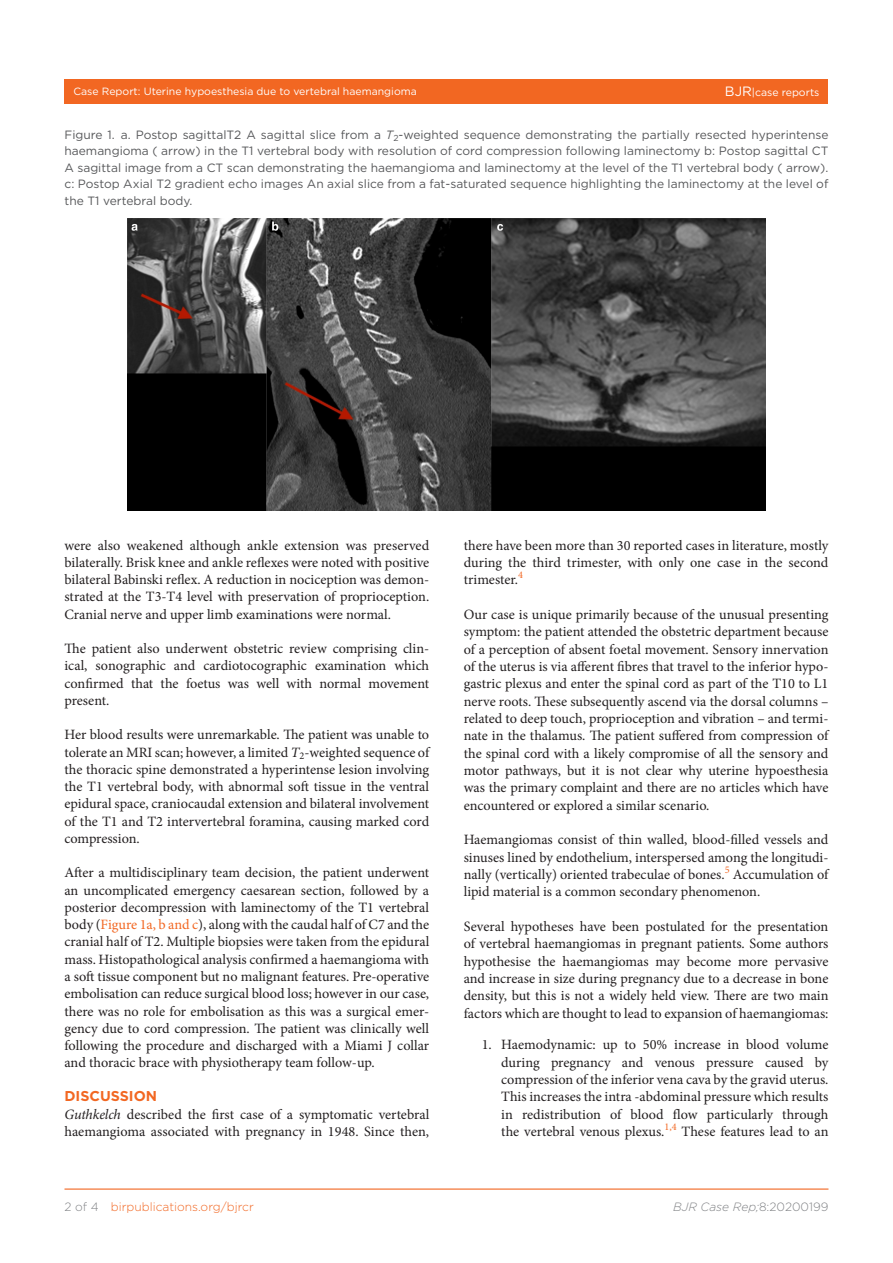
<style>
.page{position:relative;width:893px;height:1263px;background:#fff}
.page>*{position:absolute;margin:0;border:0;box-sizing:border-box;transform-origin:0 0}
.t1{font:14.25px/17.4px "Minion Pro";color:#231f20;text-align:justify}
.t2{font:700 14.25px "Gotham";color:#f26722}
.t3{font:12px/16.5px "Gotham";color:#57585a;text-align:justify}
.t4{font:300 12px "Gotham";color:#f26722}
.t5{font:italic 300 12px "Gotham";color:#808285}
.t6{font:10.5px "Gotham";color:#fff}
.s1{font-size:13.5px}
.s2{font-style:italic}
.s3{color:#f26722}
.s4{color:#808285}
.s5{font-style:normal}
</style>
<div class="page">
<div style="left:64px;top:79px;width:764px;height:24px;background:#f26722"></div>
<hr style="left:64px;top:1188px;width:764px;height:2px;background:#f26722">
<img style="left:128px;top:219px;width:637px;height:292px">
<p class="t6" style="left:73px;top:85px;width:345px">Case Report: Uterine hypoesthesia due to vertebral haemangioma</p>
<p class="t6" style="left:725px;top:85px;width:96px"><span class="s1">BJR</span>|case reports</p>
<p class="t3" style="left:64px;top:126px;width:765px">Figure 1. a. Postop sagittalT2 A sagittal slice from a <span class="s2">T</span><sub>2</sub>-weighted sequence demonstrating the partially resected hyperintense haemangioma ( arrow) in the T1 vertebral body with resolution of cord compression following laminectomy b: Postop sagittal CT A sagittal image from a CT scan demonstrating the haemangioma and laminectomy at the level of the T1 vertebral body ( arrow). c: Postop Axial T2 gradient echo images An axial slice from a fat-saturated sequence highlighting the laminectomy at the level of the T1 vertebral body.</p>
<p class="t1" style="left:64px;top:536px;width:366px">were also weakened although ankle extension was preserved bilaterally. Brisk knee and ankle reflexes were noted with positive bilateral Babinski reflex. A reduction in nociception was demon&shy;strated at the T3-T4 level with preservation of proprioception.<br>Cranial nerve and upper limb examinations were normal.</p>
<p class="t1" style="left:64px;top:640px;width:366px">The patient also underwent obstetric review comprising clin&shy;ical, sonographic and cardiotocographic examination which confirmed that the foetus was well with normal movement present.</p>
<p class="t1" style="left:64px;top:726px;width:366px">Her blood results were unremarkable. The patient was unable to tolerate an MRI scan; however, a limited <span class="s2">T</span><sub>2</sub>-weighted sequence of the thoracic spine demonstrated a hyperintense lesion involving the T1 vertebral body, with abnormal soft tissue in the ventral epidural space, craniocaudal extension and bilateral involvement of the T1 and T2 intervertebral foramina, causing marked cord compression.</p>
<p class="t1" style="left:64px;top:864px;width:366px">After a multidisciplinary team decision, the patient underwent an uncomplicated emergency caesarean section, followed by a posterior decompression with laminectomy of the T1 vertebral body (<span class="s3">Figure 1a, b and c</span>), along with the caudal half of C7 and the cranial half of T2. Multiple biopsies were taken from the epidural mass. Histopathological analysis confirmed a haemangioma with a soft tissue component but no malignant features. Pre-operative embolisation can reduce surgical blood loss; however in our case, there was no role for embolisation as this was a surgical emer&shy;gency due to cord compression. The patient was clinically well following the procedure and discharged with a Miami J collar and thoracic brace with physiotherapy team follow-up.</p>
<p class="t2" style="left:64px;top:1086px;width:94px">DISCUSSION</p>
<p class="t1" style="left:64px;top:1106px;width:366px"><span class="s2">Guthkelch</span> described the first case of a symptomatic vertebral haemangioma associated with pregnancy in 1948. Since then,</p>
<p class="t4" style="left:64px;top:1199px;width:191px"><span class="s4">2 of 4</span> birpublications.org/bjrcr</p>
<p class="t1" style="left:464px;top:536px;width:366px">there have been more than 30 reported cases in literature, mostly during the third trimester, with only one case in the second trimester.<sup>4</sup></p>
<p class="t1" style="left:464px;top:606px;width:366px">Our case is unique primarily because of the unusual presenting symptom: the patient attended the obstetric department because of a perception of absent foetal movement. Sensory innervation of the uterus is via afferent fibres that travel to the inferior hypo&shy;gastric plexus and enter the spinal cord as part of the T10 to L1 nerve roots. These subsequently ascend via the dorsal columns – related to deep touch, proprioception and vibration – and termi&shy;nate in the thalamus. The patient suffered from compression of the spinal cord with a likely compromise of all the sensory and motor pathways, but it is not clear why uterine hypoesthesia was the primary complaint and there are no articles which have encountered or explored a similar scenario.</p>
<p class="t1" style="left:464px;top:831px;width:366px">Haemangiomas consist of thin walled, blood-filled vessels and sinuses lined by endothelium, interspersed among the longitudi&shy;nally (vertically) oriented trabeculae of bones.<sup>5</sup> Accumulation of lipid material is a common secondary phenomenon.</p>
<p class="t1" style="left:464px;top:918px;width:366px">Several hypotheses have been postulated for the presentation of vertebral haemangiomas in pregnant patients. Some authors hypothesise the haemangiomas may become more pervasive and increase in size during pregnancy due to a decrease in bone density, but this is not a widely held view. There are two main factors which are thought to lead to expansion of haemangiomas:</p>
<p class="t1" style="left:501px;top:1036px;width:329px;text-indent:-19px">1. Haemodynamic: up to 50% increase in blood volume during pregnancy and venous pressure caused by compression of the inferior vena cava by the gravid uterus.<br>This increases the intra -abdominal pressure which results in redistribution of blood flow particularly through the vertebral venous plexus.<sup>1,4</sup> These features lead to an</p>
<p class="t5" style="left:673px;top:1199px;width:157px">BJR Case Rep;<span class="s5">8:20200199</span></p>
</div>
